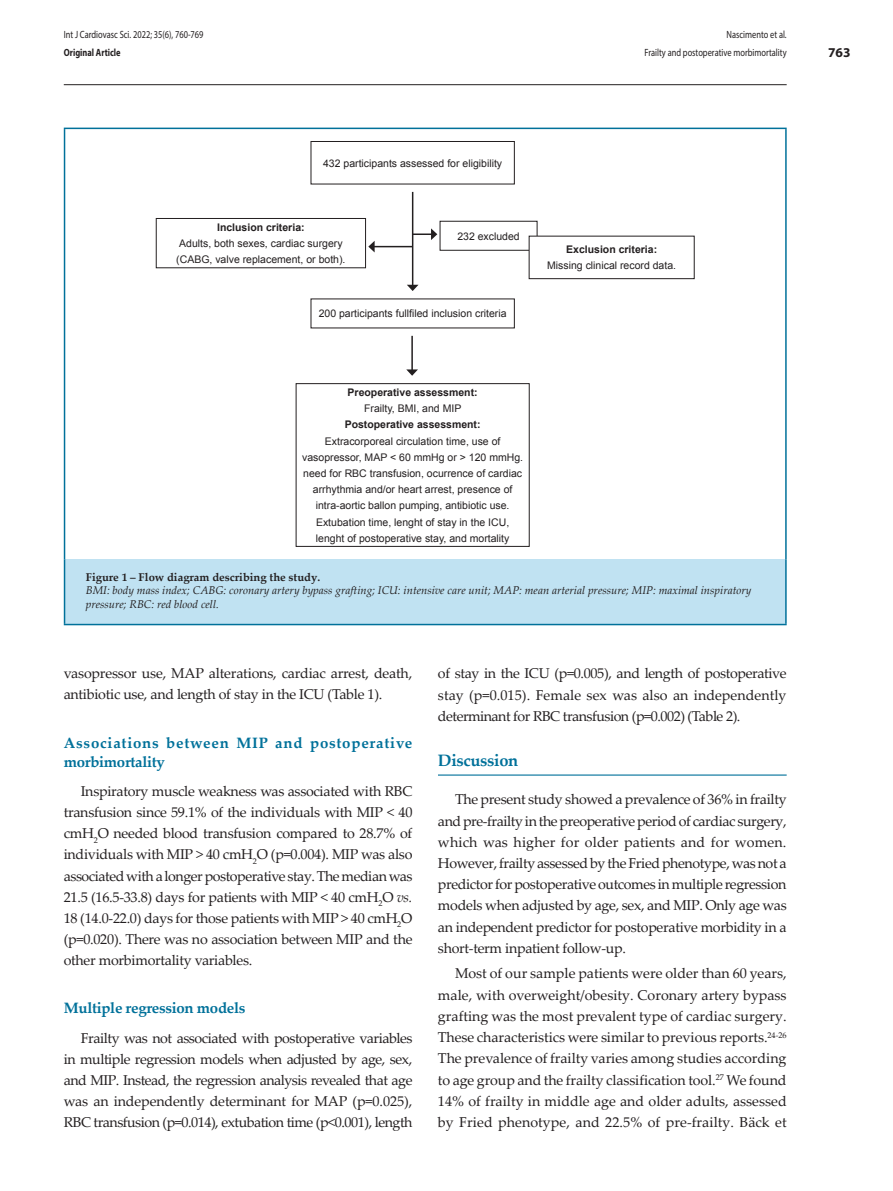
<style>
.page{position:relative;width:893px;height:1191px;background:#fff}
.page>*{position:absolute;margin:0;border:0;box-sizing:border-box;transform-origin:0 0}
._1_-_Titulo-materia{font:700 16.5px "Palatino Linotype";letter-spacing:-.02em;color:#00719a}
._2_-_Sub-titulo{font:700 15px/18.8px "Palatino Linotype";letter-spacing:.05em;color:#00719a}
._2_-_Sub-titulo-2{font:700 15px "Palatino Linotype";letter-spacing:-.02em;color:#00719a}
._4_-_Texto-Basico{font:14.25px/21.3px "Palatino Linotype";letter-spacing:-.02em;color:#231f20;text-align:justify}
.t1{font:700 13.5px "Myriad Pro";color:#231f20}
._4_-_Legenda{font:italic 11.25px/13.5px "Palatino Linotype";color:#231f20}
._7_-_Legenda-figura{font:700 11.25px "Palatino Linotype";color:#231f20}
.t2{font:10.5px/16.2px "Arial";color:#231f20;text-align:center}
.t3{font:10.5px "Myriad Pro";color:#231f20;scale:.8 1}
.t4{font:700 10.5px "Arial";color:#231f20}
.t5{font:700 10.5px "Myriad Pro";color:#231f20;scale:.8 1}
.s1{font-style:italic}
</style>
<div class="page">
<hr style="left:438px;top:774px;width:349px;height:1px;background:#00719a">
<div style="left:65px;top:559px;width:721px;height:65px;background:#c0e2f2"></div>
<hr style="left:64px;top:559px;width:1px;height:65px;background:#00719a">
<hr style="left:785px;top:559px;width:2px;height:65px;background:#00719a">
<hr style="left:64px;top:624px;width:723px;height:1px;background:#00719a">
<hr style="left:64px;top:128px;width:723px;height:1px;background:#00719a">
<hr style="left:64px;top:129px;width:1px;height:430px;background:#00719a">
<hr style="left:785px;top:129px;width:2px;height:430px;background:#00719a">
<div style="left:311px;top:141px;width:204px;height:43px;border:1px solid #231f20"></div>
<div style="left:440px;top:221px;width:97px;height:30px;border:1px solid #231f20"></div>
<div style="left:296px;top:383px;width:234px;height:164px;border:1px solid #231f20"></div>
<div style="left:529px;top:236px;width:165px;height:43px;background:#fff"></div>
<div style="left:529px;top:236px;width:166px;height:43px;border:1px solid #231f20"></div>
<div style="left:156px;top:218px;width:210px;height:50px;border:1px solid #231f20"></div>
<hr style="left:412px;top:192px;width:1px;height:93px;background:#231f20">
<svg style="left:407px;top:285px;width:11px;height:6px"></svg>
<hr style="left:411px;top:336px;width:2px;height:34px;background:#231f20">
<svg style="left:406px;top:369px;width:12px;height:7px"></svg>
<hr style="left:412px;top:233px;width:20px;height:2px;background:#231f20">
<svg style="left:431px;top:228px;width:6px;height:12px"></svg>
<hr style="left:374px;top:246px;width:39px;height:1px;background:#231f20">
<svg style="left:368px;top:241px;width:7px;height:11px"></svg>
<hr style="left:64px;top:84px;width:723px;height:1px;background:#231f20">
<p class="t3" style="left:64px;top:28px;width:176px">Int J Cardiovasc Sci. 2022; 35(6), 760-769</p>
<p class="t3" style="left:727px;top:28px;width:77px">Nascimento et al.</p>
<p class="t5" style="left:64px;top:45px;width:73px">Original Article</p>
<p class="t3" style="left:644px;top:46px;width:179px">Frailty and postoperative morbimortality</p>
<p class="t2" style="left:323px;top:155px;width:181px">432 participants assessed for eligibility</p>
<p class="t4" style="left:217px;top:220px;width:89px">Inclusion criteria:</p>
<p class="t2" style="left:176px;top:235px;width:171px;text-align:left">Adults, both sexes, cardiac surgery (CABG, valve replacement, or both).</p>
<p class="t2" style="left:457px;top:228px;width:64px">232 excluded</p>
<p class="t2" style="left:319px;top:305px;width:189px">200 participants fullfiled inclusion criteria</p>
<p class="t4" style="left:566px;top:242px;width:93px">Exclusion criteria:</p>
<p class="t2" style="left:547px;top:258px;width:130px">Missing clinical record data.</p>
<p class="t4" style="left:348px;top:385px;width:132px">Preoperative assessment:</p>
<p class="t2" style="left:364px;top:400px;width:99px">Frailty, BMI, and MIP</p>
<p class="t4" style="left:345px;top:417px;width:137px">Postoperative assessment:</p>
<p class="t2" style="left:302px;top:433px;width:222px">Extracorporeal circulation time, use of vasopressor, MAP &lt; 60 mmHg or &gt; 120 mmHg.</p>
<p class="t2" style="left:303px;top:465px;width:220px">need for RBC transfusion, ocurrence of cardiac arrhythmia and/or heart arrest, presence of intra-aortic ballon pumping, antibiotic use.<br>Extubation time, lenght of stay in the ICU, lenght of postoperative stay, and mortality</p>
<p class="_7_-_Legenda-figura" style="left:86px;top:569px;width:236px">Figure 1 – Flow diagram describing the study.</p>
<p class="_4_-_Legenda" style="left:86px;top:583px;width:667px">BMI: body mass index; CABG: coronary artery bypass grafting; ICU: intensive care unit; MAP: mean arterial pressure; MIP: maximal inspiratory pressure; RBC: red blood cell.</p>
<p class="_4_-_Texto-Basico" style="left:64px;top:662px;width:350px">vasopressor use, MAP alterations, cardiac arrest, death, antibiotic use, and length of stay in the ICU (Table 1).</p>
<p class="_2_-_Sub-titulo" style="left:64px;top:732px;width:350px">Associations between MIP and postoperative morbimortality</p>
<p class="_4_-_Texto-Basico" style="left:64px;top:780px;width:350px;text-indent:17px">Inspiratory muscle weakness was associated with RBC transfusion since 59.1% of the individuals with MIP &lt; 40 cmH<sub>2</sub>O needed blood transfusion compared to 28.7% of individuals with MIP &gt; 40 cmH<sub>2</sub>O (p=0.004). MIP was also associated with a longer postoperative stay. The median was 21.5 (16.5-33.8) days for patients with MIP &lt; 40 cmH<sub>2</sub>O <span class="s1">vs.<br></span>18 (14.0-22.0) days for those patients with MIP &gt; 40 cmH<sub>2</sub>O (p=0.020). There was no association between MIP and the other morbimortality variables.</p>
<p class="_2_-_Sub-titulo-2" style="left:64px;top:997px;width:183px">Multiple regression models</p>
<p class="_4_-_Texto-Basico" style="left:64px;top:1027px;width:350px;text-indent:17px">Frailty was not associated with postoperative variables in multiple regression models when adjusted by age, sex, and MIP. Instead, the regression analysis revealed that age was an independently determinant for MAP (p=0.025), RBC transfusion (p=0.014), extubation time (p&lt;0.001), length</p>
<p class="_4_-_Texto-Basico" style="left:438px;top:662px;width:350px">of stay in the ICU (p=0.005), and length of postoperative stay (p=0.015). Female sex was also an independently determinant for RBC transfusion (p=0.002) (Table 2).</p>
<p class="_1_-_Titulo-materia" style="left:438px;top:748px;width:82px">Discussion</p>
<p class="_4_-_Texto-Basico" style="left:438px;top:788px;width:350px;text-indent:17px">The present study showed a prevalence of 36% in frailty and pre-frailty in the preoperative period of cardiac surgery, which was higher for older patients and for women.<br>However, frailty assessed by the Fried phenotype, was not a predictor for postoperative outcomes in multiple regression models when adjusted by age, sex, and MIP. Only age was an independent predictor for postoperative morbidity in a short-term inpatient follow-up.</p>
<p class="_4_-_Texto-Basico" style="left:438px;top:962px;width:350px;text-indent:17px">Most of our sample patients were older than 60 years, male, with overweight/obesity. Coronary artery bypass grafting was the most prevalent type of cardiac surgery.<br>These characteristics were similar to previous reports.<sup>24-26<br></sup>The prevalence of frailty varies among studies according to age group and the frailty classification tool.<sup>27</sup> We found 14% of frailty in middle age and older adults, assessed by Fried phenotype, and 22.5% of pre-frailty. Bäck et</p>
<p class="t1" style="left:828px;top:44px;width:24px">763</p>
</div>
